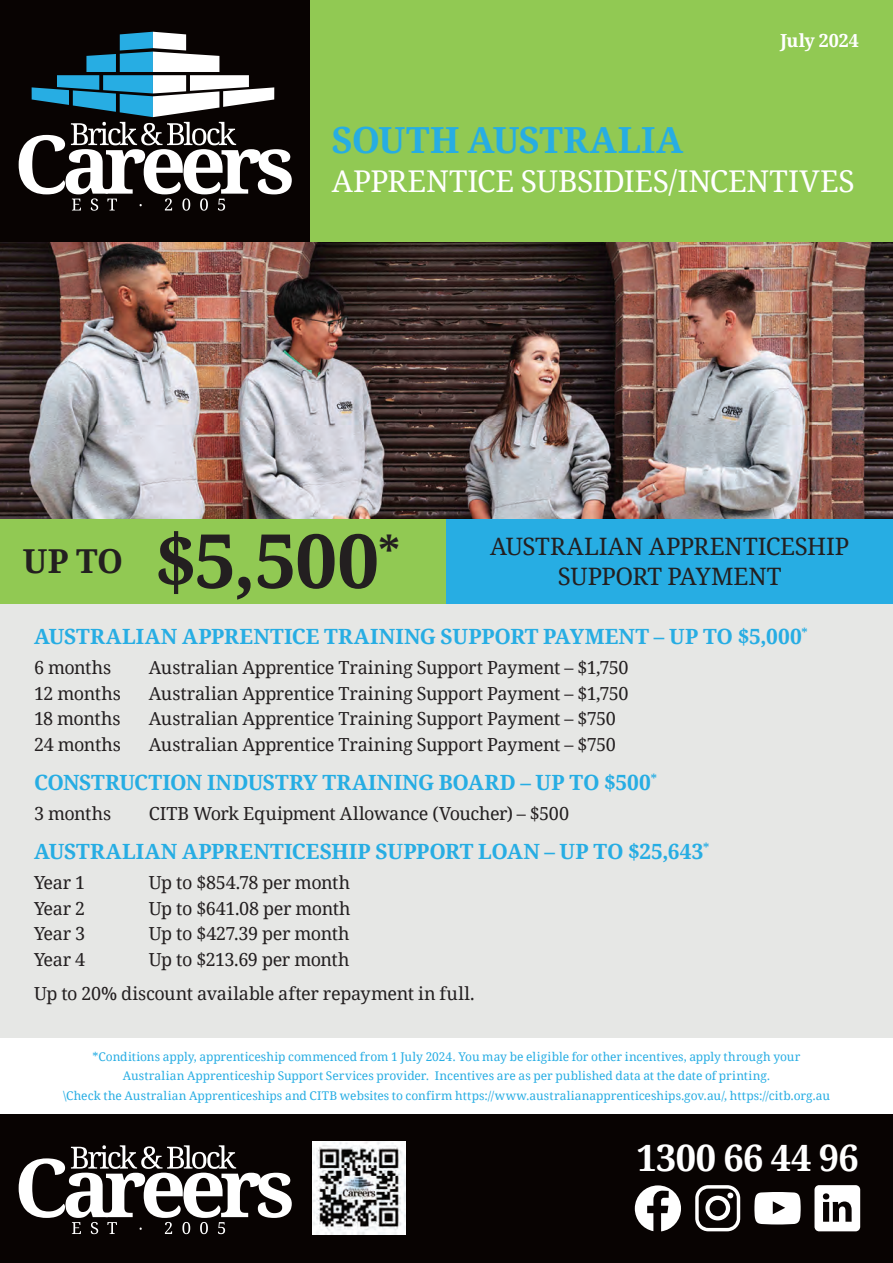
<style>
.page{position:relative;width:893px;height:1263px;background:#fff}
.page>*{position:absolute;margin:0;border:0;box-sizing:border-box;transform-origin:0 0}
.t1{font:700 75px "Droid Serif";color:#231f20}
.t2{font:700 36.3px "Droid Serif";letter-spacing:-.02em;color:#fff}
.t3{font:700 36px "Droid Serif";letter-spacing:.005em;color:#27ade3}
.t4{font:700 33px "Droid Serif";color:#231f20}
.t5{font:30px "Droid Serif";letter-spacing:-.01em;color:#fff}
.t6{font:24px/30px "Droid Serif";letter-spacing:-.005em;color:#231f20;text-align:center}
.t7{font:700 21px "Droid Serif";letter-spacing:.005em;color:#27ade3}
.t8{font:18px/34px "Droid Serif";letter-spacing:-.02em;color:#231f20;text-align:center}
.t9{font:700 18px "Droid Serif";letter-spacing:-.01em;color:#fff}
.t10{font:12px/19.5px "Droid Serif";color:#27ade3;text-align:center}
</style>
<div class="page">
<div style="left:0;top:0;width:310px;height:242px;background:#080302"></div>
<div style="left:0;top:1114px;width:893px;height:149px;background:#080302"></div>
<div style="left:310px;top:0;width:583px;height:242px;background:#91c953"></div>
<div style="left:0;top:519px;width:446px;height:85px;background:#91c953"></div>
<div style="left:446px;top:519px;width:447px;height:85px;background:#27ade3"></div>
<div style="left:0;top:604px;width:893px;height:433px;background:#e6e7e5"></div>
<img style="left:0;top:242px;width:893px;height:277px">
<svg style="left:19px;top:32px;width:273px;height:179px"></svg>
<svg style="left:19px;top:1145px;width:273px;height:89px"></svg>
<img style="left:312px;top:1141px;width:94px;height:93px">
<svg style="left:814px;top:1185px;width:46px;height:46px"></svg>
<svg style="left:754px;top:1192px;width:47px;height:32px;background:#e2e1e1"></svg>
<svg style="left:695px;top:1185px;width:45px;height:46px"></svg>
<svg style="left:635px;top:1185px;width:46px;height:46px"></svg>
<p class="t9" style="left:780px;top:30px;width:80px">July 2024</p>
<h3 class="t3" style="left:332px;top:120px;width:353px">SOUTH AUSTRALIA</h3>
<h3 class="t5" style="left:332px;top:164px;width:525px">APPRENTICE SUBSIDIES/INCENTIVES</h3>
<h1 class="t1" style="left:155px;top:518px;width:247px">$5,500<sup>*</sup></h1>
<h3 class="t6" style="left:490px;top:532px;width:361px">AUSTRALIAN APPRENTICESHIP<br>SUPPORT PAYMENT</h3>
<p class="t7" style="left:34px;top:625px;width:775px">AUSTRALIAN APPRENTICE TRAINING SUPPORT PAYMENT – UP TO $5,000<sup>*</sup></p>
<p class="t8" style="left:34px;top:651px;width:79px">6 months</p>
<p class="t8" style="left:149px;top:651px;width:481px">Australian Apprentice Training Support Payment – $1,750</p>
<p class="t8" style="left:34px;top:676px;width:88px">12 months</p>
<p class="t8" style="left:149px;top:676px;width:481px">Australian Apprentice Training Support Payment – $1,750</p>
<p class="t8" style="left:34px;top:702px;width:88px">18 months</p>
<p class="t8" style="left:149px;top:702px;width:469px">Australian Apprentice Training Support Payment – $750</p>
<p class="t8" style="left:34px;top:727px;width:89px">24 months</p>
<p class="t8" style="left:149px;top:727px;width:469px">Australian Apprentice Training Support Payment – $750</p>
<p class="t7" style="left:34px;top:770px;width:624px">CONSTRUCTION INDUSTRY TRAINING BOARD – UP TO $500<sup>*</sup></p>
<p class="t8" style="left:34px;top:797px;width:79px">3 months</p>
<p class="t8" style="left:149px;top:797px;width:422px">CITB Work Equipment Allowance (Voucher) – $500</p>
<p class="t7" style="left:34px;top:840px;width:677px">AUSTRALIAN APPRENTICESHIP SUPPORT LOAN – UP TO $25,643<sup>*</sup></p>
<p class="t8" style="left:34px;top:866px;width:53px">Year 1</p>
<p class="t8" style="left:149px;top:866px;width:203px">Up to $854.78 per month</p>
<p class="t8" style="left:34px;top:891px;width:53px">Year 2</p>
<p class="t8" style="left:149px;top:891px;width:203px">Up to $641.08 per month</p>
<p class="t8" style="left:34px;top:917px;width:53px">Year 3</p>
<p class="t8" style="left:149px;top:917px;width:202px">Up to $427.39 per month</p>
<p class="t8" style="left:34px;top:942px;width:53px">Year 4</p>
<h3 class="t4" style="left:23px;top:542px;width:102px">UP TO</h3>
<p class="t8" style="left:34px;top:942px;width:442px">Up to $213.69 per month<br>Up to 20% discount available after repayment in full.</p>
<p class="t10" style="left:63px;top:1047px;width:768px">*Conditions apply, apprenticeship commenced from 1 July 2024. You may be eligible for other incentives, apply through your<br>Australian Apprenticeship Support Services provider. Incentives are as per published data at the date of printing.<br>\Check the Australian Apprenticeships and CITB websites to confirm https://www.australianapprenticeships.gov.au/, https://citb.org.au</p>
<h2 class="t2" style="left:637px;top:1137px;width:224px">1300 66 44 96</h2>
</div>
